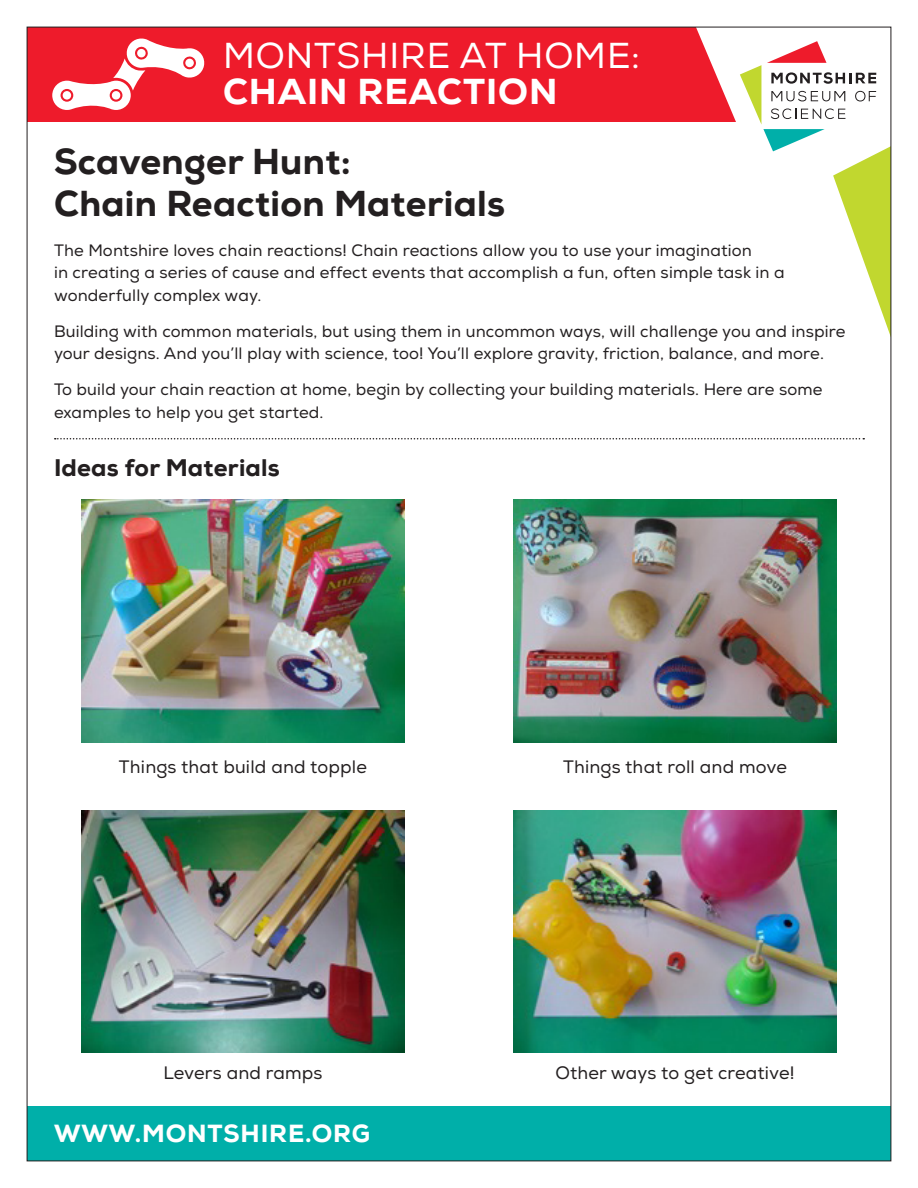
<style>
.page{position:relative;width:918px;height:1188px;background:#fff}
.page>*{position:absolute;margin:0;border:0;box-sizing:border-box;transform-origin:0 0}
.t1{font:800 36px/42px "Nexa";letter-spacing:.01em;color:#231f20}
.t2{font:36px "Nexa";letter-spacing:.025em;color:#fff}
.t3{font:800 36px "Nexa";letter-spacing:.025em;color:#fff}
.t4{font:800 24.75px "Nexa";letter-spacing:.035em;color:#fff}
.t5{font:800 24px "Nexa";letter-spacing:.01em;color:#231f20}
.t6{font:18px "Nexa";letter-spacing:.01em;color:#231f20}
.t7{font:16.5px/22.5px "Nexa";letter-spacing:.01em;color:#231f20}
</style>
<div class="page">
<div style="left:27px;top:1106px;width:864px;height:55px;background:#00afa9"></div>
<div style="left:27px;top:27px;width:864px;height:95px;background:#ee1b2b"></div>
<svg style="left:52px;top:39px;width:152px;height:71px"></svg>
<svg style="left:55px;top:438px;width:809px;height:2px"></svg>
<img style="left:81px;top:500px;width:324px;height:242px">
<img style="left:81px;top:810px;width:324px;height:243px">
<img style="left:513px;top:500px;width:324px;height:242px">
<img style="left:513px;top:810px;width:324px;height:243px">
<svg style="left:696px;top:26px;width:195px;height:306px"></svg>
<h1 class="t2" style="left:223px;top:34px;width:418px">MONTSHIRE AT HOME:</h1>
<h1 class="t3" style="left:223px;top:68px;width:336px">CHAIN REACTION</h1>
<h1 class="t1" style="left:54px;top:141px;width:453px">Scavenger Hunt:<br>Chain Reaction Materials</h1>
<p class="t7" style="left:54px;top:239px;width:732px">The Montshire loves chain reactions! Chain reactions allow you to use your imagination<br>in creating a series of cause and effect events that accomplish a fun, often simple task in a wonderfully complex way.</p>
<p class="t7" style="left:54px;top:320px;width:793px">Building with common materials, but using them in uncommon ways, will challenge you and inspire your designs. And you’ll play with science, too! You’ll explore gravity, friction, balance, and more.</p>
<p class="t7" style="left:54px;top:378px;width:770px">To build your chain reaction at home, begin by collecting your building materials. Here are some examples to help you get started.</p>
<h3 class="t5" style="left:54px;top:452px;width:227px">Ideas for Materials</h3>
<p class="t6" style="left:119px;top:756px;width:250px">Things that build and topple</p>
<p class="t6" style="left:163px;top:1062px;width:161px">Levers and ramps</p>
<h2 class="t4" style="left:54px;top:1118px;width:318px">WWW.MONTSHIRE.ORG</h2>
<p class="t6" style="left:563px;top:756px;width:225px">Things that roll and move</p>
<p class="t6" style="left:555px;top:1062px;width:241px">Other ways to get creative!</p>
</div>
